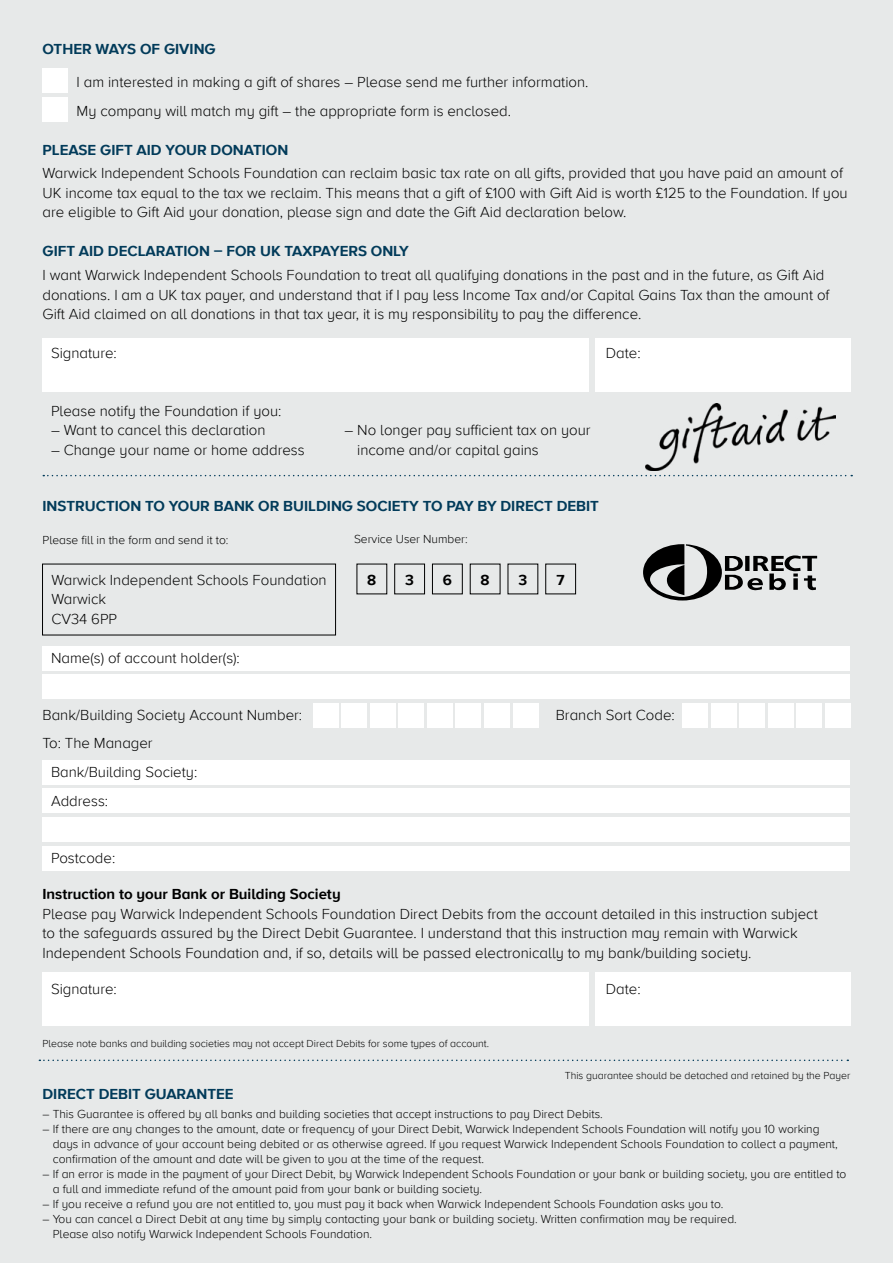
<style>
.page{position:relative;width:893px;height:1263px;background:#e7e9e9}
.page>*{position:absolute;margin:0;border:0;box-sizing:border-box;transform-origin:0 0}
.t1{font:300 15px/19.5px "Proxima Nova A";color:#000}
.t2{font:700 15px "Proxima Nova A";color:#023b5a}
.t3{font:700 15px "Proxima Nova A";color:#000}
.t4{font:300 12px/15px "Proxima Nova A";color:#000}
.t5{font:300 10.5px "Proxima Nova A";color:#000}
</style>
<div class="page">
<div style="left:43px;top:646px;width:807px;height:25px;background:#fff"></div>
<div style="left:43px;top:760px;width:807px;height:25px;background:#fff"></div>
<div style="left:43px;top:789px;width:807px;height:24px;background:#fff"></div>
<div style="left:43px;top:817px;width:807px;height:25px;background:#fff"></div>
<div style="left:43px;top:846px;width:807px;height:24px;background:#fff"></div>
<div style="left:43px;top:674px;width:807px;height:25px;background:#fff"></div>
<div style="left:43px;top:338px;width:545px;height:53px;background:#fff"></div>
<div style="left:43px;top:972px;width:545px;height:53px;background:#fff"></div>
<div style="left:595px;top:338px;width:255px;height:53px;background:#fff"></div>
<div style="left:595px;top:972px;width:255px;height:53px;background:#fff"></div>
<div style="left:394px;top:564px;width:31px;height:30px;border:1px solid #000"></div>
<div style="left:432px;top:564px;width:31px;height:30px;border:1px solid #000"></div>
<div style="left:545px;top:564px;width:31px;height:30px;border:1px solid #000"></div>
<div style="left:43px;top:68px;width:25px;height:25px;background:#fff"></div>
<div style="left:43px;top:98px;width:25px;height:24px;background:#fff"></div>
<svg style="left:43px;top:475px;width:809px;height:1px"></svg>
<div style="left:313px;top:703px;width:25px;height:24px;background:#fff"></div>
<div style="left:341px;top:703px;width:26px;height:24px;background:#fff"></div>
<div style="left:370px;top:703px;width:26px;height:24px;background:#fff"></div>
<div style="left:682px;top:703px;width:26px;height:24px;background:#fff"></div>
<div style="left:399px;top:703px;width:25px;height:24px;background:#fff"></div>
<div style="left:711px;top:703px;width:25px;height:24px;background:#fff"></div>
<div style="left:427px;top:703px;width:26px;height:24px;background:#fff"></div>
<div style="left:739px;top:703px;width:26px;height:24px;background:#fff"></div>
<div style="left:456px;top:703px;width:25px;height:24px;background:#fff"></div>
<div style="left:768px;top:703px;width:25px;height:24px;background:#fff"></div>
<div style="left:484px;top:703px;width:26px;height:24px;background:#fff"></div>
<div style="left:796px;top:703px;width:26px;height:24px;background:#fff"></div>
<div style="left:513px;top:703px;width:25px;height:24px;background:#fff"></div>
<div style="left:825px;top:703px;width:25px;height:24px;background:#fff"></div>
<svg style="left:39px;top:1059px;width:809px;height:2px"></svg>
<img style="left:646px;top:403px;width:190px;height:67px">
<svg style="left:643px;top:544px;width:174px;height:56px"></svg>
<p class="t2" style="left:43px;top:38px;width:175px">OTHER WAYS OF GIVING</p>
<p class="t1" style="left:77px;top:67px;width:513px;line-height:28.5px">I am interested in making a gift of shares – Please send me further information.<br>My company will match my gift – the appropriate form is enclosed.</p>
<p class="t2" style="left:43px;top:138px;width:247px">PLEASE GIFT AID YOUR DONATION</p>
<p class="t1" style="left:43px;top:163px;width:807px">Warwick Independent Schools Foundation can reclaim basic tax rate on all gifts, provided that you have paid an amount of<br>UK income tax equal to the tax we reclaim. This means that a gift of £100 with Gift Aid is worth £125 to the Foundation. If you are eligible to Gift Aid your donation, please sign and date the Gift Aid declaration below.</p>
<p class="t2" style="left:43px;top:240px;width:368px">GIFT AID DECLARATION – FOR UK TAXPAYERS ONLY</p>
<p class="t1" style="left:43px;top:265px;width:789px">I want Warwick Independent Schools Foundation to treat all qualifying donations in the past and in the future, as Gift Aid donations. I am a UK tax payer, and understand that if I pay less Income Tax and/or Capital Gains Tax than the amount of<br>Gift Aid claimed on all donations in that tax year, it is my responsibility to pay the difference.</p>
<p class="t1" style="left:51px;top:343px;width:67px">Signature:</p>
<p class="t1" style="left:606px;top:343px;width:36px">Date:</p>
<p class="t1" style="left:51px;top:400px;width:232px">Please notify the Foundation if you:</p>
<p class="t1" style="left:51px;top:420px;width:216px">– Want to cancel this declaration</p>
<p class="t1" style="left:51px;top:439px;width:255px">– Change your name or home address</p>
<p class="t1" style="left:357px;top:420px;width:235px;text-indent:-13px">– No longer pay sufficient tax on your income and/or capital gains</p>
<p class="t2" style="left:43px;top:495px;width:558px">INSTRUCTION TO YOUR BANK OR BUILDING SOCIETY TO PAY BY DIRECT DEBIT</p>
<p class="t4" style="left:43px;top:532px;width:188px">Please fill in the form and send it to:</p>
<p class="t4" style="left:354px;top:531px;width:115px">Service User Number:</p>
<p class="t1" style="left:51px;top:569px;width:277px">Warwick Independent Schools Foundation<br>Warwick<br>CV34 6PP</p>
<p class="t3" style="left:367px;top:569px;width:11px">8</p>
<p class="t3" style="left:405px;top:569px;width:10px">3</p>
<p class="t3" style="left:443px;top:569px;width:11px">6</p>
<p class="t3" style="left:481px;top:569px;width:11px">8</p>
<p class="t3" style="left:518px;top:569px;width:10px">3</p>
<p class="t3" style="left:557px;top:569px;width:10px">7</p>
<p class="t1" style="left:51px;top:647px;width:190px">Name(s) of account holder(s):</p>
<p class="t1" style="left:43px;top:704px;width:261px">Bank/Building Society Account Number:</p>
<p class="t1" style="left:556px;top:704px;width:121px">Branch Sort Code:</p>
<p class="t1" style="left:51px;top:728px;width:148px;line-height:28.5px;text-indent:-9px">To: The Manager<br>Bank/Building Society:<br>Address:</p>
<p class="t1" style="left:51px;top:847px;width:66px">Postcode:</p>
<p class="t3" style="left:43px;top:883px;width:300px">Instruction to your Bank or Building Society</p>
<p class="t1" style="left:43px;top:903px;width:777px">Please pay Warwick Independent Schools Foundation Direct Debits from the account detailed in this instruction subject to the safeguards assured by the Direct Debit Guarantee. I understand that this instruction may remain with Warwick<br>Independent Schools Foundation and, if so, details will be passed electronically to my bank/building society.</p>
<p class="t1" style="left:51px;top:978px;width:67px">Signature:</p>
<p class="t1" style="left:606px;top:978px;width:36px">Date:</p>
<p class="t5" style="left:43px;top:1035px;width:448px">Please note banks and building societies may not accept Direct Debits for some types of account.</p>
<p class="t5" style="left:565px;top:1067px;width:287px">This guarantee should be detached and retained by the Payer</p>
<p class="t2" style="left:43px;top:1083px;width:193px">DIRECT DEBIT GUARANTEE</p>
<p class="t4" style="left:43px;top:1106px;width:562px">– This Guarantee is offered by all banks and building societies that accept instructions to pay Direct Debits.</p>
<p class="t4" style="left:53px;top:1121px;width:787px;text-indent:-10px">– If there are any changes to the amount, date or frequency of your Direct Debit, Warwick Independent Schools Foundation will notify you 10 working days in advance of your account being debited or as otherwise agreed. If you request Warwick Independent Schools Foundation to collect a payment, confirmation of the amount and date will be given to you at the time of the request.</p>
<p class="t4" style="left:53px;top:1166px;width:795px;text-indent:-10px">– If an error is made in the payment of your Direct Debit, by Warwick Independent Schools Foundation or your bank or building society, you are entitled to a full and immediate refund of the amount paid from your bank or building society.</p>
<p class="t4" style="left:43px;top:1196px;width:683px">– If you receive a refund you are not entitled to, you must pay it back when Warwick Independent Schools Foundation asks you to.</p>
<p class="t4" style="left:53px;top:1211px;width:686px;text-indent:-10px">– You can cancel a Direct Debit at any time by simply contacting your bank or building society. Written confirmation may be required.<br>Please also notify Warwick Independent Schools Foundation.</p>
</div>
